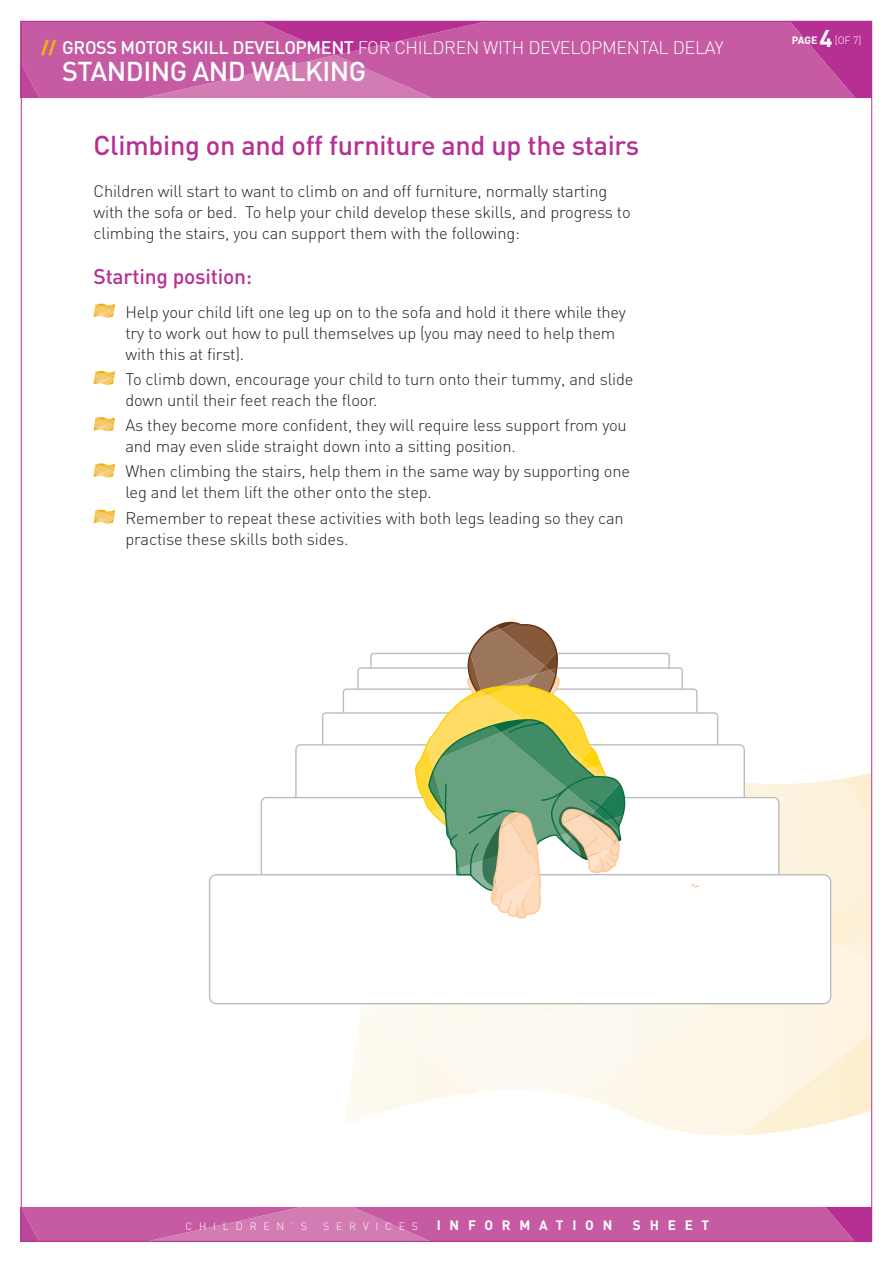
<style>
.page{position:relative;width:893px;height:1263px;background:#fff}
.page>*{position:absolute;margin:0;border:0;box-sizing:border-box;transform-origin:0 0}
.t1{font:500 27px "DIN";letter-spacing:-.01em;color:#b53093}
.t2{font:500 27px "DIN";letter-spacing:-.02em;color:#fff}
.t3{font:700 24px "DIN";color:#fff}
.t4{font:500 21px "DIN";letter-spacing:-.01em;color:#b53093}
.t5{font:300 18px "DIN";letter-spacing:-.02em;color:#fff}
.t6{font:300 16.5px/21px "DIN";letter-spacing:-.01em;color:#231f20}
.t7{font:700 13.5px "DIN";letter-spacing:.65em;color:#fff}
.t8{font:300 10.5px "DIN";letter-spacing:.65em;color:#fff}
.t9{font:700 10.5px "DIN";color:#fff}
.s1{font-weight:900;color:#efb211}
.s2{font-weight:500}
</style>
<div class="page">
<svg style="left:23px;top:23px;width:847px;height:75px;background:#c559a2"></svg>
<svg style="left:23px;top:1208px;width:847px;height:32px;background:#c75fa5"></svg>
<svg style="left:94px;top:304px;width:21px;height:14px"></svg>
<svg style="left:94px;top:371px;width:21px;height:14px"></svg>
<svg style="left:94px;top:417px;width:21px;height:14px"></svg>
<svg style="left:94px;top:463px;width:21px;height:14px"></svg>
<svg style="left:94px;top:510px;width:21px;height:14px"></svg>
<svg style="left:345px;top:620px;width:527px;height:515px"></svg>
<p class="t5" style="left:41px;top:36px;width:684px"><span class="s1">//</span> <span class="s2">GROSS MOTOR SKILL DEVELOPMENT</span> FOR CHILDREN WITH DEVELOPMENTAL DELAY</p>
<h1 class="t2" style="left:62px;top:54px;width:305px">STANDING AND WALKING</h1>
<h1 class="t1" style="left:94px;top:128px;width:547px">Climbing on and off furniture and up the stairs</h1>
<p class="t6" style="left:94px;top:180px;width:539px">Children will start to want to climb on and off furniture, normally starting with the sofa or bed. To help your child develop these skills, and progress to climbing the stairs, you can support them with the following:</p>
<p class="t4" style="left:94px;top:263px;width:160px">Starting position:</p>
<p class="t6" style="left:125px;top:301px;width:502px">Help your child lift one leg up on to the sofa and hold it there while they try to work out how to pull themselves up (you may need to help them with this at first).</p>
<p class="t6" style="left:125px;top:368px;width:510px">To climb down, encourage your child to turn onto their tummy, and slide down until their feet reach the floor.</p>
<p class="t6" style="left:125px;top:414px;width:503px">As they become more confident, they will require less support from you and may even slide straight down into a sitting position.</p>
<p class="t6" style="left:125px;top:461px;width:506px">When climbing the stairs, help them in the same way by supporting one leg and let them lift the other onto the step.</p>
<p class="t6" style="left:125px;top:507px;width:500px">Remember to repeat these activities with both legs leading so they can practise these skills both sides.</p>
<p class="t9" style="left:792px;top:34px;width:27px">PAGE</p>
<h2 class="t3" style="left:820px;top:23px;width:15px">4</h2>
<p class="t8" style="left:835px;top:34px;width:28px">[OF 7]</p>
<p class="t8" style="left:185px;top:1219px;width:123px">CHILDREN’S</p>
<p class="t8" style="left:323px;top:1219px;width:96px">SERVICES</p>
<p class="t7" style="left:437px;top:1216px;width:177px">INFORMATION</p>
<p class="t7" style="left:633px;top:1216px;width:78px">SHEET</p>
</div>
